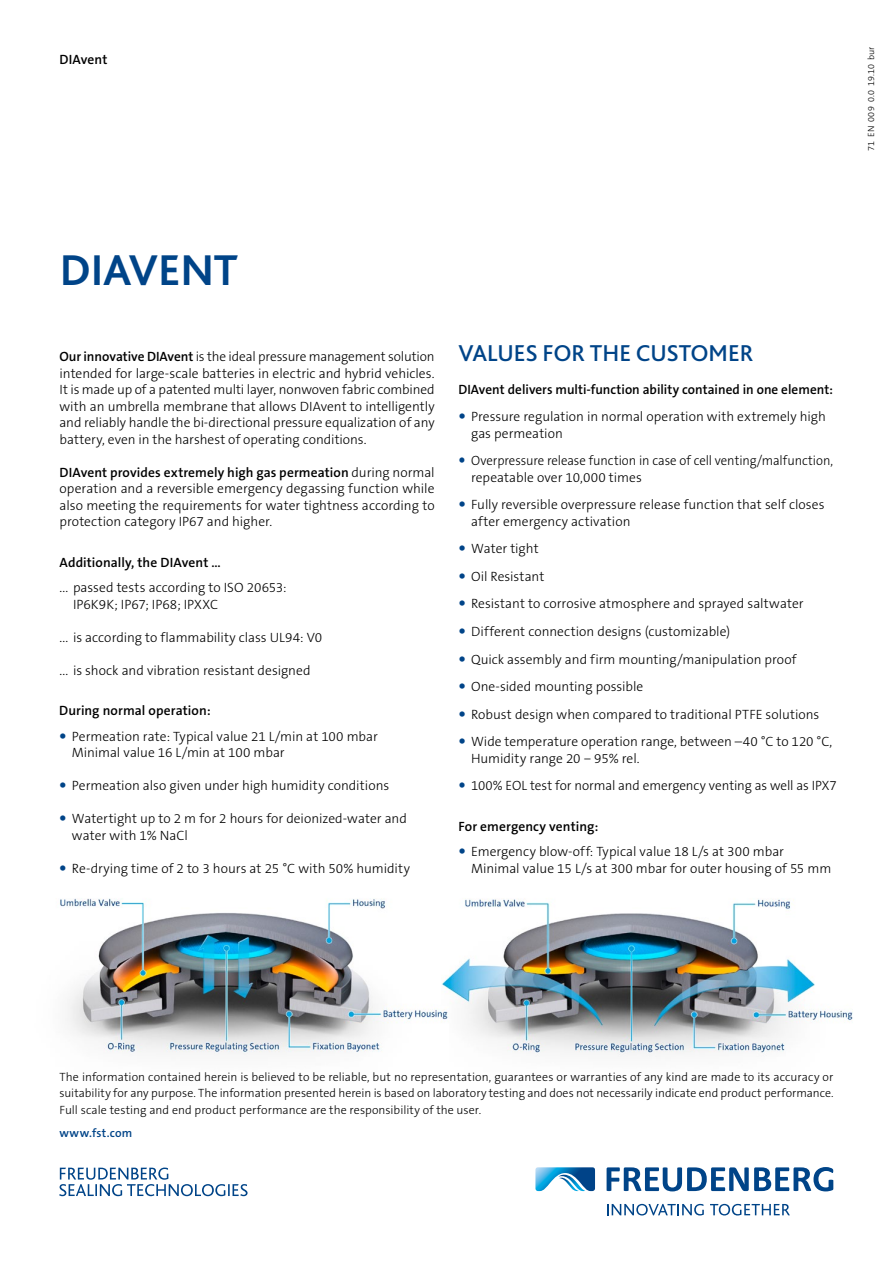
<style>
.page{position:relative;width:893px;height:1263px;background:#fff}
.page>*{position:absolute;margin:0;border:0;box-sizing:border-box;transform-origin:0 0}
.Headline_blue_EN{font:700 45px "Bliss Pro";letter-spacing:-.005em;color:#048}
.Subhead_Caps_blue_EN{font:500 24px "Bliss Pro";letter-spacing:-.01em;color:#048}
.Copy_EN{font:300 13.5px/16.5px "The Sans B W3";color:#000}
.Copy_Bullets_blue_EN{font:300 13.5px/16.5px "The Sans B W3";color:#000}
.Copy_EN-2{font:600 13.5px "The Sans B W6";letter-spacing:.005em;color:#000}
.Copy_EN-3{font:300 13.5px/16.5px "The Sans B W3";color:#000;scale:.95 1}
.Chapter_EN{font:600 13.5px "The Sans B W6";letter-spacing:.01em;color:#000}
.Disclaimer_EN{font:300 12px/16.5px "The Sans B W3";letter-spacing:.005em;color:#000;text-align:justify}
.Website_EN{font:600 12px "The Sans B W6";letter-spacing:.025em;color:#048}
.Copy_EN-4{font:300 9px "The Sans B W3";letter-spacing:.01em;color:#000}
.s1{font-family:"The Sans B W6";font-weight:600}
</style>
<div class="page">
<svg style="left:607px;top:1167px;width:226px;height:24px"></svg>
<svg style="left:535px;top:1167px;width:60px;height:24px"></svg>
<svg style="left:607px;top:1204px;width:97px;height:11px"></svg>
<svg style="left:710px;top:1204px;width:80px;height:11px"></svg>
<svg style="left:59px;top:1167px;width:189px;height:29px"></svg>
<img style="left:449px;top:898px;width:404px;height:157px">
<img style="left:60px;top:898px;width:389px;height:157px">
<p class="Chapter_EN" style="left:60px;top:51px;width:49px">DIAvent</p>
<p class="Copy_EN-4" style="left:865px;top:151px;width:106px;rotate:-90deg">71 EN 009 0.0 19.10 bur</p>
<p class="Headline_blue_EN" style="left:60px;top:242px;width:179px">DIAVENT</p>
<p class="Copy_EN" style="left:60px;top:348px;width:377px;text-align:justify"><span class="s1">Our innovative DIAvent</span> is the ideal pressure management solution intended for large-scale batteries in electric and hybrid vehicles.<br>It is made up of a patented multi layer, nonwoven fabric combined with an umbrella membrane that allows DIAvent to intelligently and reliably handle the bi-directional pressure equalization of any battery, even in the harshest of operating conditions.</p>
<p class="Copy_EN" style="left:60px;top:464px;width:377px;text-align:justify"><span class="s1">DIAvent provides extremely high gas permeation</span> during normal operation and a reversible emergency degassing function while also meeting the requirements for water tightness according to protection category IP67 and higher.</p>
<p class="Copy_EN-2" style="left:60px;top:553px;width:163px">Additionally, the DIAvent ...</p>
<p class="Copy_Bullets_blue_EN" style="left:73px;top:579px;width:215px;text-indent:-14px">... passed tests according to ISO 20653:<br>IP6K9K; IP67; IP68; IPXXC</p>
<p class="Copy_Bullets_blue_EN" style="left:60px;top:629px;width:264px">... is according to flammability class UL94: V0</p>
<p class="Copy_Bullets_blue_EN" style="left:60px;top:662px;width:253px">... is shock and vibration resistant designed</p>
<p class="Copy_EN-2" style="left:59px;top:702px;width:153px">During normal operation:</p>
<p class="Copy_EN" style="left:72px;top:728px;width:307px">Permeation rate: Typical value 21 L/min at 100 mbar<br>Minimal value 16 L/min at 100 mbar</p>
<p class="Copy_EN" style="left:72px;top:777px;width:319px">Permeation also given under high humidity conditions</p>
<p class="Copy_EN" style="left:72px;top:810px;width:337px">Watertight up to 2 m for 2 hours for deionized-water and water with 1% NaCl</p>
<p class="Copy_EN" style="left:72px;top:860px;width:340px">Re-drying time of 2 to 3 hours at 25 °C with 50% humidity</p>
<p class="Subhead_Caps_blue_EN" style="left:458px;top:338px;width:296px">VALUES FOR THE CUSTOMER</p>
<p class="Copy_EN-2" style="left:458px;top:381px;width:376px">DIAvent delivers multi-function ability contained in one element:</p>
<p class="Copy_EN" style="left:471px;top:408px;width:356px">Pressure regulation in normal operation with extremely high gas permeation</p>
<p class="Copy_EN-3" style="left:471px;top:452px;width:383px">Overpressure release function in case of cell venting/malfunction, repeatable over 10,000 times</p>
<p class="Copy_EN" style="left:471px;top:496px;width:355px">Fully reversible overpressure release function that self closes after emergency activation</p>
<p class="Copy_EN" style="left:471px;top:541px;width:69px">Water tight</p>
<p class="Copy_EN" style="left:471px;top:568px;width:75px">Oil Resistant</p>
<p class="Copy_EN" style="left:471px;top:596px;width:334px">Resistant to corrosive atmosphere and sprayed saltwater</p>
<p class="Copy_EN" style="left:471px;top:623px;width:261px">Different connection designs (customizable)</p>
<p class="Copy_EN" style="left:471px;top:651px;width:327px">Quick assembly and firm mounting/manipulation proof</p>
<p class="Copy_EN" style="left:471px;top:678px;width:174px">One-sided mounting possible</p>
<p class="Copy_EN" style="left:471px;top:706px;width:350px">Robust design when compared to traditional PTFE solutions</p>
<p class="Copy_EN" style="left:471px;top:733px;width:363px">Wide temperature operation range, between –40 °C to 120 °C,<br>Humidity range 20 − 95% rel.</p>
<p class="Copy_EN" style="left:471px;top:777px;width:367px">100% EOL test for normal and emergency venting as well as IPX7</p>
<p class="Copy_EN-2" style="left:458px;top:817px;width:141px">For emergency venting:</p>
<p class="Copy_EN" style="left:471px;top:843px;width:362px">Emergency blow-off: Typical value 18 L/s at 300 mbar<br>Minimal value 15 L/s at 300 mbar for outer housing of 55 mm</p>
<p class="Disclaimer_EN" style="left:60px;top:1068px;width:775px">The information contained herein is believed to be reliable, but no representation, guarantees or warranties of any kind are made to its accuracy or suitability for any purpose. The information presented herein is based on laboratory testing and does not necessarily indicate end product performance.<br>Full scale testing and end product performance are the responsibility of the user.</p>
<p class="Website_EN" style="left:60px;top:1125px;width:74px">www.fst.com</p>
</div>
